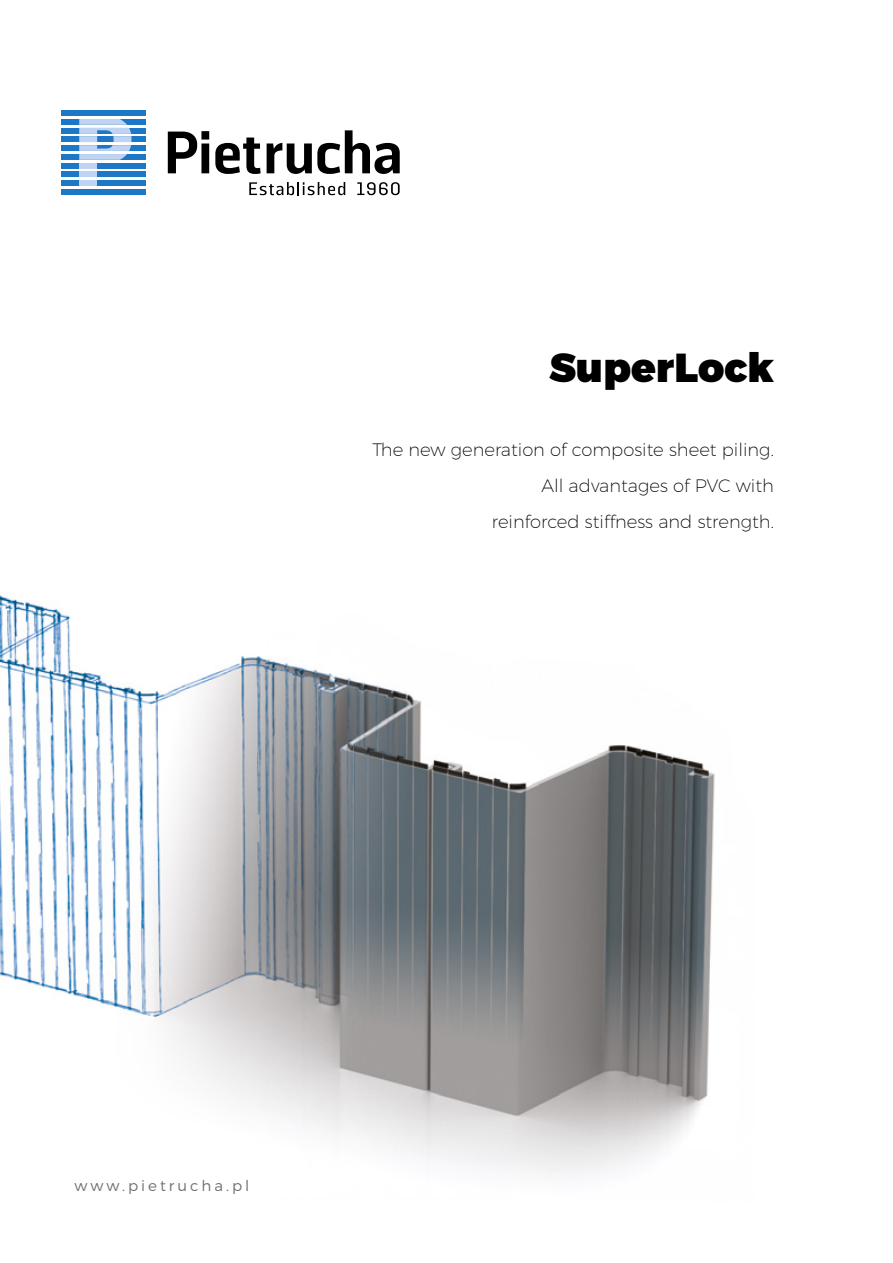
<style>
.page{position:relative;width:893px;height:1263px;background:#fff}
.page>*{position:absolute;margin:0;border:0;box-sizing:border-box;transform-origin:0 0}
.t1{font:900 40.5px "Montserrat";color:#000}
.t2{font:200 18px/36px "Montserrat";color:#000;text-align:right}
.t3{font:300 15px "Montserrat";letter-spacing:.2em;color:#706f6f}
</style>
<div class="page">
<img style="left:0;top:592px;width:715px;height:582px">
<svg style="left:168px;top:131px;width:41px;height:42px"></svg>
<svg style="left:215px;top:138px;width:46px;height:36px"></svg>
<svg style="left:267px;top:130px;width:133px;height:44px"></svg>
<svg style="left:249px;top:182px;width:96px;height:13px"></svg>
<svg style="left:357px;top:182px;width:43px;height:13px"></svg>
<div style="left:62px;top:110px;width:84px;height:6px;background:#1c78c7"></div>
<div style="left:62px;top:119px;width:84px;height:6px;background:#1c78c7"></div>
<div style="left:62px;top:128px;width:84px;height:5px;background:#1c78c7"></div>
<div style="left:62px;top:136px;width:84px;height:6px;background:#1c78c7"></div>
<div style="left:62px;top:145px;width:84px;height:6px;background:#1c78c7"></div>
<div style="left:62px;top:154px;width:84px;height:6px;background:#1c78c7"></div>
<div style="left:62px;top:163px;width:84px;height:5px;background:#1c78c7"></div>
<div style="left:62px;top:172px;width:84px;height:5px;background:#1c78c7"></div>
<div style="left:62px;top:180px;width:84px;height:6px;background:#1c78c7"></div>
<div style="left:62px;top:189px;width:84px;height:6px;background:#1c78c7"></div>
<svg style="left:79px;top:119px;width:52px;height:62px"></svg>
<div style="left:79px;top:163px;width:18px;height:5px;background:#bfd4f2"></div>
<div style="left:79px;top:172px;width:18px;height:5px;background:#bfd4f2"></div>
<div style="left:79px;top:180px;width:18px;height:6px;background:#bfd4f2"></div>
<h1 class="t1" style="left:549px;top:343px;width:226px">SuperLock</h1>
<p class="t2" style="left:372px;top:431px;width:403px">The new generation of composite sheet piling.<br>All advantages of PVC with<br>reinforced stiffness and strength.</p>
<p class="t3" style="left:74px;top:1176px;width:177px">www.pietrucha.pl</p>
</div>
